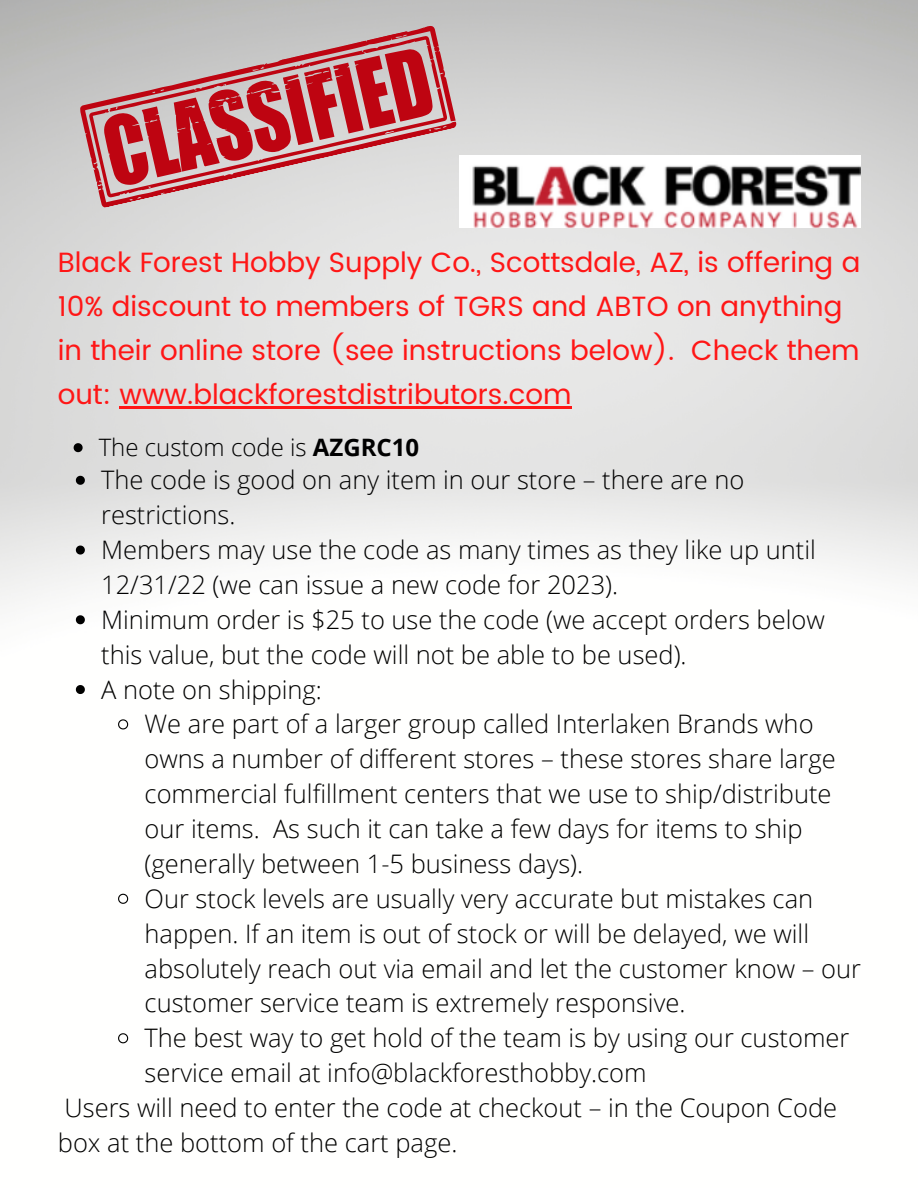
<style>
.page{position:relative;width:918px;height:1188px;background:#fff}
.page>*{position:absolute;margin:0;border:0;box-sizing:border-box;transform-origin:0 0}
.t1{font:27.9px/43.8px "Poppins";color:#ff1616}
.t2{font:300 25.5px/34.8px "Open Sans";color:#000}
.t3{font:300 24px "Open Sans";color:#000}
.s1{font-weight:700}
</style>
<div class="page">
<img style="left:0;top:0;width:918px;height:691px">
<img style="left:459px;top:155px;width:402px;height:72px">
<svg style="left:78px;top:24px;width:380px;height:185px;background:#cdc2c2"></svg>
<svg style="left:89px;top:36px;width:359px;height:163px;background:#d2b2b4"></svg>
<svg style="left:89px;top:115px;width:3px;height:16px"></svg>
<svg style="left:100px;top:35px;width:340px;height:153px;background:#c87c81"></svg>
<svg style="left:74px;top:443px;width:9px;height:9px"></svg>
<svg style="left:76px;top:476px;width:9px;height:9px"></svg>
<svg style="left:76px;top:546px;width:9px;height:9px"></svg>
<svg style="left:76px;top:615px;width:9px;height:9px"></svg>
<svg style="left:76px;top:685px;width:9px;height:9px"></svg>
<svg style="left:118px;top:719px;width:11px;height:11px"></svg>
<svg style="left:118px;top:893px;width:11px;height:11px"></svg>
<svg style="left:118px;top:1033px;width:11px;height:11px"></svg>
<hr style="left:120px;top:406px;width:452px;height:2px;background:#ff1616">
<p class="t1" style="left:58px;top:241px;width:804px">Black Forest Hobby Supply Co., Scottsdale, AZ, is offering a 10% discount to members of TGRS and ABTO on anything in their online store (see instructions below). Check them out: www.blackforestdistributors.com</p>
<p class="t3" style="left:99px;top:430px;width:322px">The custom code is <span class="s1">AZGRC10</span></p>
<p class="t2" style="left:101px;top:462px;width:725px">The code is good on any item in our store – there are no restrictions.<br>Members may use the code as many times as they like up until 12/31/22 (we can issue a new code for 2023).<br>Minimum order is $25 to use the code (we accept orders below this value, but the code will not be able to be used).<br>A note on shipping:</p>
<p class="t2" style="left:145px;top:706px;width:671px">We are part of a larger group called Interlaken Brands who</p>
<p class="t2" style="left:145px;top:741px;width:693px">owns a number of different stores – these stores share large</p>
<p class="t2" style="left:145px;top:776px;width:688px">commercial fulfillment centers that we use to ship/distribute</p>
<p class="t2" style="left:145px;top:811px;width:660px">our items. As such it can take a few days for items to ship</p>
<p class="t2" style="left:145px;top:846px;width:440px">(generally between 1-5 business days).</p>
<p class="t2" style="left:145px;top:880px;width:670px">Our stock levels are usually very accurate but mistakes can</p>
<p class="t2" style="left:145px;top:915px;width:666px">happen. If an item is out of stock or will be delayed, we will</p>
<p class="t2" style="left:145px;top:950px;width:718px">absolutely reach out via email and let the customer know – our</p>
<p class="t2" style="left:145px;top:985px;width:542px">customer service team is extremely responsive.</p>
<p class="t2" style="left:145px;top:1020px;width:706px">The best way to get hold of the team is by using our customer</p>
<p class="t2" style="left:145px;top:1055px;width:504px">service email at info@blackforesthobby.com</p>
<p class="t2" style="left:64px;top:1090px;width:774px">Users will need to enter the code at checkout – in the Coupon Code</p>
<p class="t2" style="left:58px;top:1125px;width:401px">box at the bottom of the cart page.</p>
</div>
